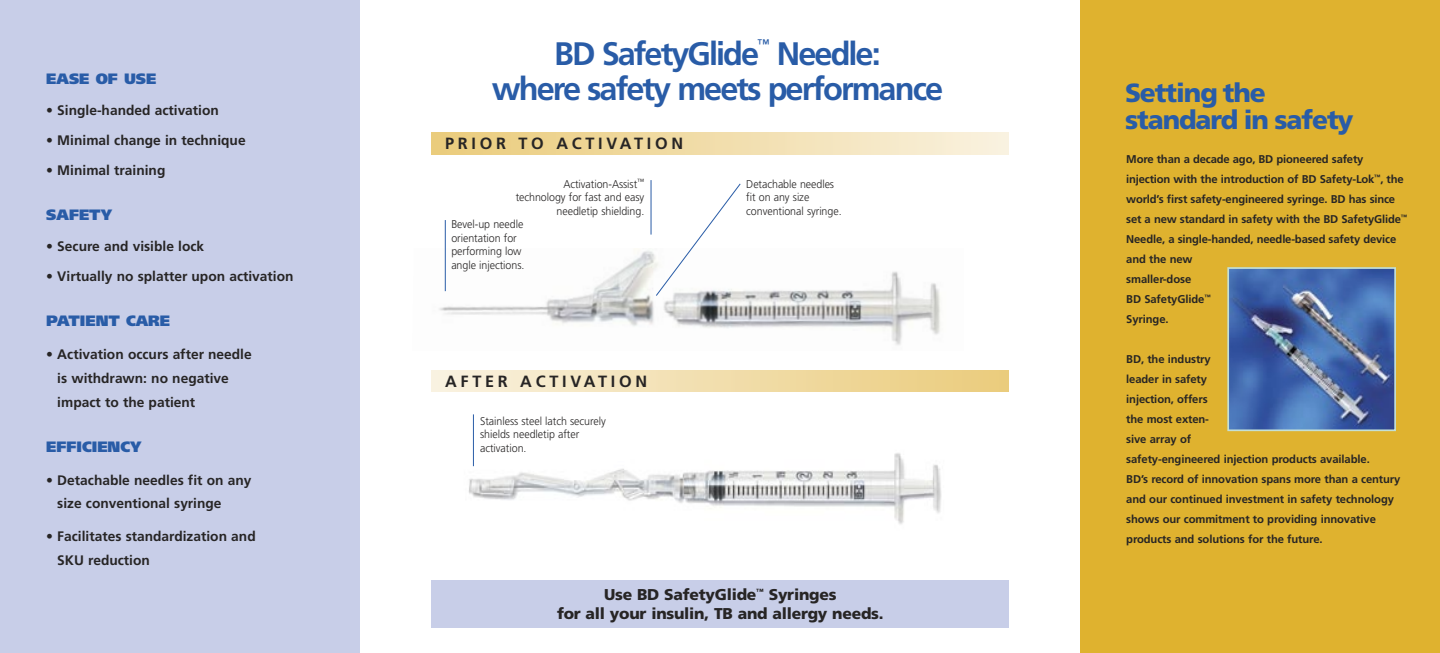
<style>
.page{position:relative;width:1440px;height:653px;background:#fff}
.page>*{position:absolute;margin:0;border:0;box-sizing:border-box;transform-origin:0 0}
.t1{font:700 32.5px "Frutiger";letter-spacing:-.06em;color:#295ca7}
.t2{font:900 26.25px/27.5px "Frutiger";letter-spacing:-.04em;color:#295ca7}
.t3{font:700 16.25px "Frutiger";letter-spacing:.23em;color:#272525}
.t4{font:900 15.62px/18.8px "Frutiger";letter-spacing:-.015em;color:#272525;text-align:center}
.Bullethead{font:900 15px "Frutiger";color:#295ca7}
.Bulletbod{font:700 13.75px/23.8px "Frutiger";color:#272525}
.t5{font:12.5px "Frutiger";color:#295ca7}
.t6{font:700 11.25px/20px "Frutiger";letter-spacing:-.01em;color:#272525}
.Captions{font:300 11.25px/13.8px "Frutiger";letter-spacing:-.005em;color:#272525;scale:.95 1}
</style>
<div class="page">
<div style="left:431px;top:580px;width:578px;height:48px;background:#c8cee8"></div>
<img style="left:468px;top:449px;width:474px;height:75px">
<img style="left:439px;top:248px;width:502px;height:97px">
<div style="left:0;top:0;width:360px;height:652px;background:#c8cee8"></div>
<div style="left:1080px;top:0;width:360px;height:652px;background:#dfb22f"></div>
<hr style="left:445px;top:220px;width:1px;height:71px;background:#295ca7">
<hr style="left:473px;top:414px;width:1px;height:52px;background:#295ca7">
<hr style="left:651px;top:180px;width:1px;height:54px;background:#295ca7">
<svg style="left:655px;top:183px;width:86px;height:113px"></svg>
<div style="left:431px;top:133px;width:578px;height:21px;background:linear-gradient(to right,#eacb7a,#f9f1df)"></div>
<div style="left:431px;top:370px;width:578px;height:21px;background:linear-gradient(to right,#faf2e0,#eacb7b)"></div>
<img style="left:1230px;top:270px;width:163px;height:158px">
<div style="left:1227px;top:267px;width:169px;height:164px;border:2px solid #c3e0d7"></div>
<p class="Bullethead" style="left:46px;top:70px;width:112px">EASE OF USE</p>
<p class="Bulletbod" style="left:46px;top:98px;width:174px">• Single-handed activation</p>
<p class="Bulletbod" style="left:46px;top:128px;width:201px">• Minimal change in technique</p>
<p class="Bulletbod" style="left:46px;top:158px;width:121px">• Minimal training</p>
<p class="Bullethead" style="left:46px;top:206px;width:67px">SAFETY</p>
<p class="Bulletbod" style="left:46px;top:234px;width:159px">• Secure and visible lock</p>
<p class="Bulletbod" style="left:46px;top:264px;width:249px">• Virtually no splatter upon activation</p>
<p class="Bullethead" style="left:46px;top:312px;width:125px">PATIENT CARE</p>
<p class="Bulletbod" style="left:57px;top:342px;width:196px;text-indent:-11px">• Activation occurs after needle is withdrawn: no negative impact to the patient</p>
<p class="Bullethead" style="left:46px;top:437px;width:97px">EFFICIENCY</p>
<p class="Bulletbod" style="left:57px;top:468px;width:196px;text-indent:-11px">• Detachable needles fit on any size conventional syringe</p>
<p class="Bulletbod" style="left:57px;top:524px;width:200px;text-indent:-11px">• Facilitates standardization and<br>SKU reduction</p>
<p class="t1" style="left:554px;top:34px;width:206px">BD SafetyGlide</p>
<p class="t5" style="left:757px;top:37px;width:14px">™</p>
<p class="t1" style="left:777px;top:34px;width:105px">Needle:</p>
<p class="t1" style="left:492px;top:69px;width:453px">where safety meets performance</p>
<p class="t3" style="left:445px;top:134px;width:240px">PRIOR TO ACTIVATION</p>
<p class="Captions" style="left:516px;top:177px;width:137px;text-align:right">Activation-Assist<sup>™ </sup>technology for fast and easy needletip shielding.</p>
<p class="Captions" style="left:451px;top:217px;width:78px">Bevel-up needle orientation for performing low angle injections.</p>
<p class="t3" style="left:445px;top:371px;width:204px">AFTER ACTIVATION</p>
<p class="Captions" style="left:480px;top:414px;width:134px">Stainless steel latch securely shields needletip after activation.</p>
<p class="Captions" style="left:746px;top:177px;width:102px">Detachable needles fit on any size conventional syringe.</p>
<p class="t4" style="left:557px;top:585px;width:328px">Use BD SafetyGlide<sup>™</sup> Syringes<br>for all your insulin, TB and allergy needs.</p>
<p class="t2" style="left:1125px;top:78px;width:230px">Setting the standard in safety</p>
<p class="t6" style="left:1126px;top:149px;width:282px">More than a decade ago, BD pioneered safety injection with the introduction of BD Safety-Lok<sup>™</sup>, the world’s first safety-engineered syringe. BD has since set a new standard in safety with the BD SafetyGlide<sup>™ </sup>Needle, a single-handed, needle-based safety device and the new<br>smaller-dose<br>BD SafetyGlide<sup>™<br></sup>Syringe.</p>
<p class="t6" style="left:1126px;top:349px;width:276px">BD, the industry<br>leader in safety<br>injection, offers<br>the most exten-<br>sive array of<br>safety-engineered injection products available.<br>BD’s record of innovation spans more than a century and our continued investment in safety technology shows our commitment to providing innovative products and solutions for the future.</p>
</div>
